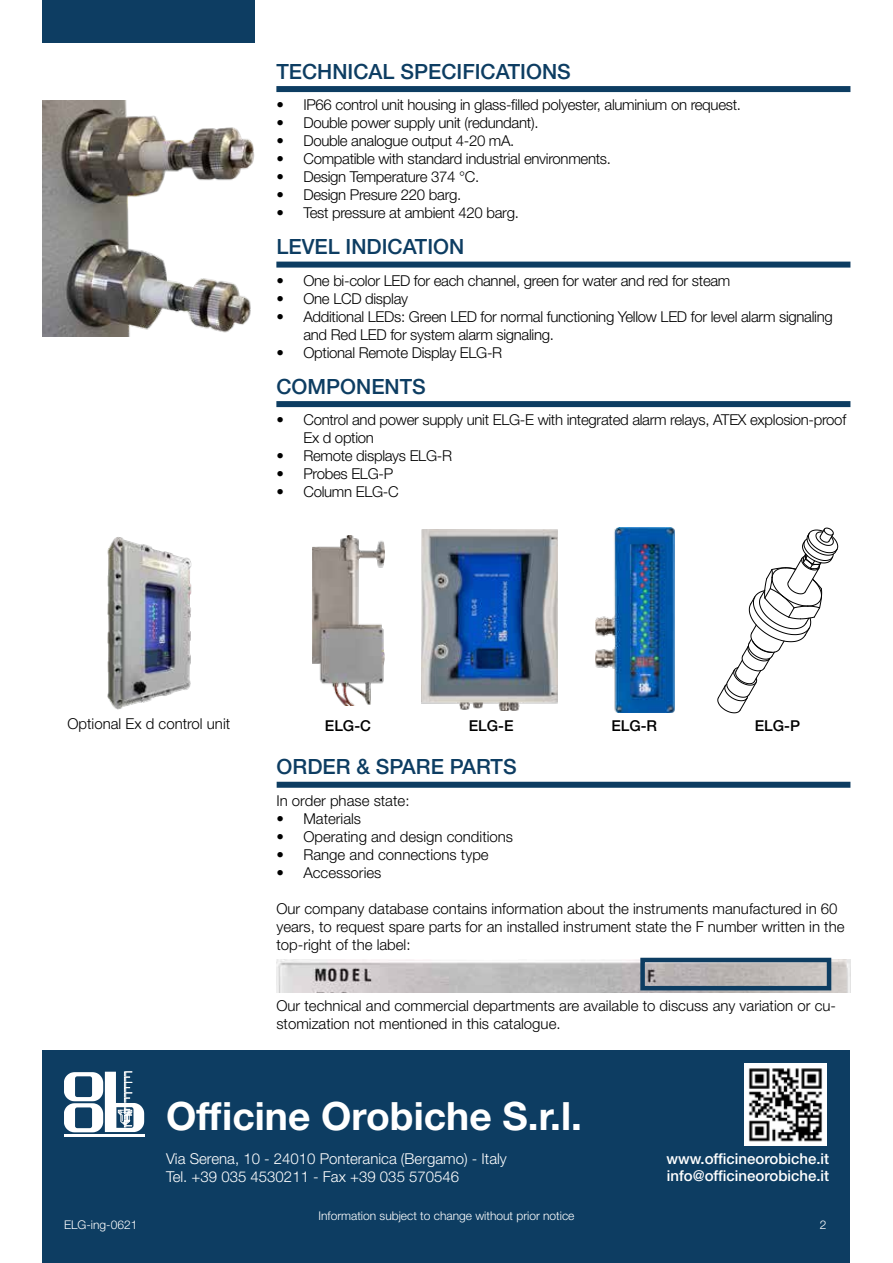
<style>
.page{position:relative;width:893px;height:1263px;background:#fff}
.page>*{position:absolute;margin:0;border:0;box-sizing:border-box;transform-origin:0 0}
.t1{font:700 39px "Helvetica Neue LT Pro";color:#fff}
.t2{font:500 21px "Helvetica Neue LT Pro";color:#0d3d62}
.t3{font:300 15px/18px "Helvetica Neue LT Pro";letter-spacing:-.02em;color:#000}
.t4{font:300 15px/18px "Helvetica Neue LT Pro";color:#000}
.t5{font:300 15px/18px "Helvetica Neue LT Pro";color:#fff}
.t6{font:500 15px/16.5px "Helvetica Neue LT Pro";color:#fff}
.t7{font:500 15px "Helvetica Neue LT Pro";color:#000}
.t8{font:300 12px "Helvetica Neue LT Pro";color:#fff}
</style>
<div class="page">
<div style="left:43px;top:1050px;width:807px;height:213px;background:#0d3d62"></div>
<svg style="left:64px;top:1071px;width:80px;height:61px"></svg>
<hr style="left:64px;top:1134px;width:80px;height:2px;background:#fff">
<img style="left:745px;top:1063px;width:82px;height:82px">
<div style="left:43px;top:0;width:212px;height:43px;background:#0d3d62"></div>
<div style="left:276px;top:86px;width:574px;height:6px;background:#0d3d62"></div>
<div style="left:276px;top:262px;width:574px;height:6px;background:#0d3d62"></div>
<img style="left:276px;top:959px;width:574px;height:34px">
<div style="left:640px;top:958px;width:191px;height:32px;border:4px solid #0d3d62"></div>
<div style="left:277px;top:782px;width:573px;height:6px;background:#0d3d62"></div>
<div style="left:276px;top:401px;width:574px;height:6px;background:#0d3d62"></div>
<img style="left:313px;top:536px;width:72px;height:169px">
<img style="left:422px;top:530px;width:136px;height:181px">
<img style="left:596px;top:528px;width:78px;height:185px">
<svg style="left:718px;top:528px;width:120px;height:185px"></svg>
<img style="left:43px;top:100px;width:212px;height:236px">
<img style="left:107px;top:537px;width:85px;height:173px">
<h2 class="t2" style="left:276px;top:59px;width:296px">TECHNICAL SPECIFICATIONS</h2>
<p class="t3" style="left:276px;top:95px;width:466px">• IP66 control unit housing in glass-filled polyester, aluminium on request.</p>
<p class="t3" style="left:276px;top:113px;width:264px">• Double power supply unit (redundant).</p>
<p class="t3" style="left:276px;top:131px;width:240px">• Double analogue output 4-20 mA.</p>
<p class="t3" style="left:276px;top:149px;width:336px">• Compatible with standard industrial environments.</p>
<p class="t3" style="left:276px;top:167px;width:204px">• Design Temperature 374 °C.</p>
<p class="t3" style="left:276px;top:185px;width:186px">• Design Presure 220 barg.</p>
<p class="t3" style="left:276px;top:203px;width:244px">• Test pressure at ambient 420 barg.</p>
<h2 class="t2" style="left:276px;top:234px;width:189px">LEVEL INDICATION</h2>
<p class="t3" style="left:276px;top:271px;width:456px">• One bi-color LED for each channel, green for water and red for steam</p>
<p class="t3" style="left:276px;top:289px;width:133px">• One LCD display</p>
<p class="t3" style="left:303px;top:307px;width:531px;text-indent:-27px">• Additional LEDs: Green LED for normal functioning Yellow LED for level alarm signaling and Red LED for system alarm signaling.</p>
<p class="t3" style="left:276px;top:343px;width:227px">• Optional Remote Display ELG-R</p>
<h2 class="t2" style="left:276px;top:374px;width:151px">COMPONENTS</h2>
<p class="t3" style="left:303px;top:410px;width:544px;text-indent:-27px">• Control and power supply unit ELG-E with integrated alarm relays, ATEX explosion-proof<br>Ex d option</p>
<p class="t3" style="left:276px;top:446px;width:177px">• Remote displays ELG-R</p>
<p class="t3" style="left:276px;top:464px;width:118px">• Probes ELG-P</p>
<p class="t3" style="left:276px;top:482px;width:124px">• Column ELG-C</p>
<p class="t4" style="left:67px;top:715px;width:164px">Optional Ex d control unit</p>
<p class="t7" style="left:325px;top:717px;width:48px">ELG-C</p>
<p class="t7" style="left:469px;top:717px;width:46px">ELG-E</p>
<p class="t7" style="left:611px;top:717px;width:47px">ELG-R</p>
<p class="t7" style="left:755px;top:717px;width:47px">ELG-P</p>
<h2 class="t2" style="left:277px;top:754px;width:242px">ORDER &amp; SPARE PARTS</h2>
<p class="t4" style="left:276px;top:791px;width:135px">In order phase state:</p>
<p class="t4" style="left:276px;top:809px;width:86px">• Materials</p>
<p class="t4" style="left:276px;top:827px;width:238px">• Operating and design conditions</p>
<p class="t4" style="left:276px;top:845px;width:214px">• Range and connections type</p>
<p class="t4" style="left:276px;top:863px;width:107px">• Accessories</p>
<p class="t4" style="left:276px;top:899px;width:570px">Our company database contains information about the instruments manufactured in 60 years, to request spare parts for an installed instrument state the F number written in the top-right of the label:</p>
<p class="t4" style="left:276px;top:996px;width:561px">Our technical and commercial departments are available to discuss any variation or cu&shy;stomization not mentioned in this catalogue.</p>
<h1 class="t1" style="left:166px;top:1092px;width:418px">Officine Orobiche S.r.l.</h1>
<p class="t5" style="left:166px;top:1150px;width:342px">Via Serena, 10 - 24010 Ponteranica (Bergamo) - Italy<br>Tel. +39 035 4530211 - Fax +39 035 570546</p>
<p class="t6" style="left:666px;top:1151px;width:164px">www.officineorobiche.it info@officineorobiche.it</p>
<p class="t8" style="left:318px;top:1209px;width:258px">Information subject to change without prior notice</p>
<p class="t8" style="left:64px;top:1217px;width:75px">ELG-ing-0621</p>
<p class="t8" style="left:820px;top:1217px;width:8px">2</p>
</div>
